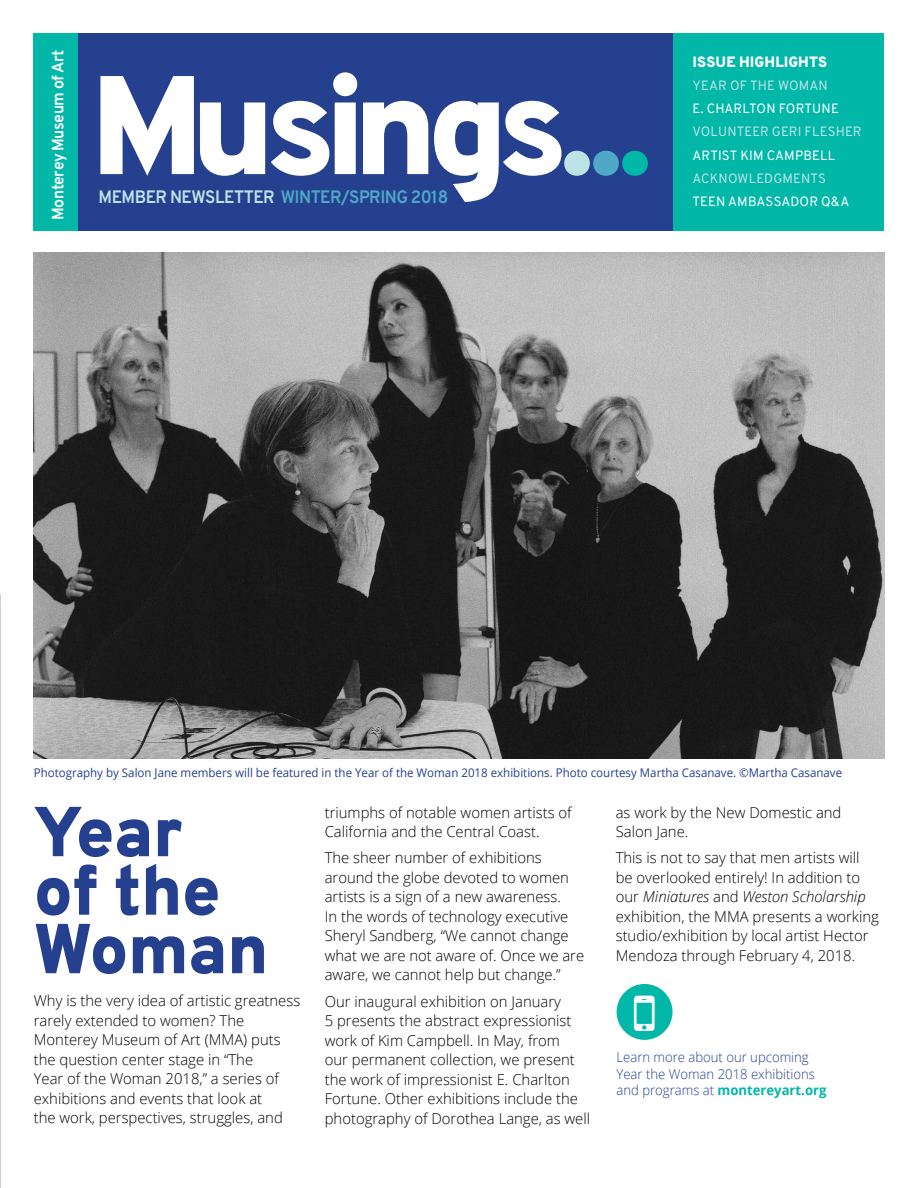
<style>
.page{position:relative;width:918px;height:1188px;background:#fff}
.page>*{position:absolute;margin:0;border:0;box-sizing:border-box;transform-origin:0 0}
.t1{font:800 140.1px "Overpass";letter-spacing:-.085em;color:#fff}
.t2{font:800 70.5px/58.5px "Overpass";letter-spacing:-.01em;color:#25408f}
.t3{font:700 18px "Overpass";letter-spacing:-.03em;color:#4fa9c6;scale:.94 1}
.t4{font:700 16.5px "Overpass";letter-spacing:-.03em;color:#fff;scale:.96 1}
.t5{font:300 15px/19.5px "Open Sans";color:#000}
.t6{font:800 15px "Overpass";letter-spacing:.01em;color:#fff}
.t7{font:300 13.5px/16.5px "Open Sans";color:#25408f}
.t8{font:13.5px "Overpass";letter-spacing:.01em;color:#fff}
.t9{font:13.5px "Overpass";letter-spacing:.01em;color:#bce4e7}
.t10{font:12px "Open Sans";color:#25408f;scale:.96 1}
.s1{color:#bce4e7}
.s2{color:#4fa9c6}
.s3{color:#00b7a8}
.s4{font-style:italic}
.s5{font-weight:700;color:#00b7a8}
</style>
<div class="page">
<img style="left:34px;top:253px;width:850px;height:505px">
<div style="left:34px;top:34px;width:48px;height:197px;background:#00b7a8"></div>
<div style="left:673px;top:34px;width:211px;height:197px;background:#00b7a8"></div>
<div style="left:78px;top:34px;width:595px;height:197px;background:#25408f"></div>
<div style="left:617px;top:984px;width:56px;height:56px;background:#00b7a8;border-radius:50%"></div>
<p class="t4" style="left:47px;top:220px;width:178px;rotate:-90deg">Monterey Museum of Art</p>
<p class="t6" style="left:693px;top:52px;width:136px">ISSUE HIGHLIGHTS</p>
<p class="t9" style="left:693px;top:77px;width:137px">YEAR OF THE WOMAN</p>
<p class="t8" style="left:693px;top:100px;width:148px">E. CHARLTON FORTUNE</p>
<p class="t9" style="left:693px;top:124px;width:171px">VOLUNTEER GERI FLESHER</p>
<p class="t8" style="left:693px;top:147px;width:144px">ARTIST KIM CAMPBELL</p>
<p class="t9" style="left:693px;top:170px;width:135px">ACKNOWLEDGMENTS</p>
<h1 class="t1" style="left:90px;top:37px;width:564px">Musings<span class="s1">.</span><span class="s2">.</span><span class="s3">.</span></h1>
<p class="t3" style="left:99px;top:185px;width:373px"><span class="s1">MEMBER NEWSLETTER</span> WINTER/SPRING 2018</p>
<p class="t8" style="left:693px;top:193px;width:158px">TEEN AMBASSADOR Q&amp;A</p>
<p class="t10" style="left:34px;top:764px;width:844px">Photography by Salon Jane members will be featured in the Year of the Woman 2018 exhibitions. Photo courtesy Martha Casanave. ©Martha Casanave</p>
<h2 class="t2" style="left:34px;top:804px;width:236px">Year<br>of the<br>Woman</h2>
<p class="t5" style="left:34px;top:991px;width:268px">Why is the very idea of artistic greatness rarely extended to women? The Monterey Museum of Art (MMA) puts the question center stage in “The<br>Year of the Woman 2018,” a series of exhibitions and events that look at<br>the work, perspectives, struggles, and</p>
<p class="t5" style="left:325px;top:802px;width:249px">triumphs of notable women artists of<br>California and the Central Coast.</p>
<p class="t5" style="left:325px;top:848px;width:261px">The sheer number of exhibitions around the globe devoted to women artists is a sign of a new awareness.<br>In the words of technology executive Sheryl Sandberg, “We cannot change what we are not aware of. Once we are aware, we cannot help but change.”</p>
<p class="t5" style="left:325px;top:991px;width:267px">Our inaugural exhibition on January<br>5 presents the abstract expressionist work of Kim Campbell. In May, from<br>our permanent collection, we present the work of impressionist E. Charlton Fortune. Other exhibitions include the photography of Dorothea Lange, as well</p>
<p class="t5" style="left:616px;top:802px;width:227px">as work by the New Domestic and<br>Salon Jane.</p>
<p class="t5" style="left:616px;top:848px;width:265px">This is not to say that men artists will be overlooked entirely! In addition to our <span class="s4">Miniatures</span> and <span class="s4">Weston Scholarship </span>exhibition, the MMA presents a working studio/exhibition by local artist Hector Mendoza through February 4, 2018.</p>
<p class="t7" style="left:616px;top:1049px;width:211px">Learn more about our upcoming<br>Year the Woman 2018 exhibitions and programs at <span class="s5">montereyart.org</span></p>
</div>
